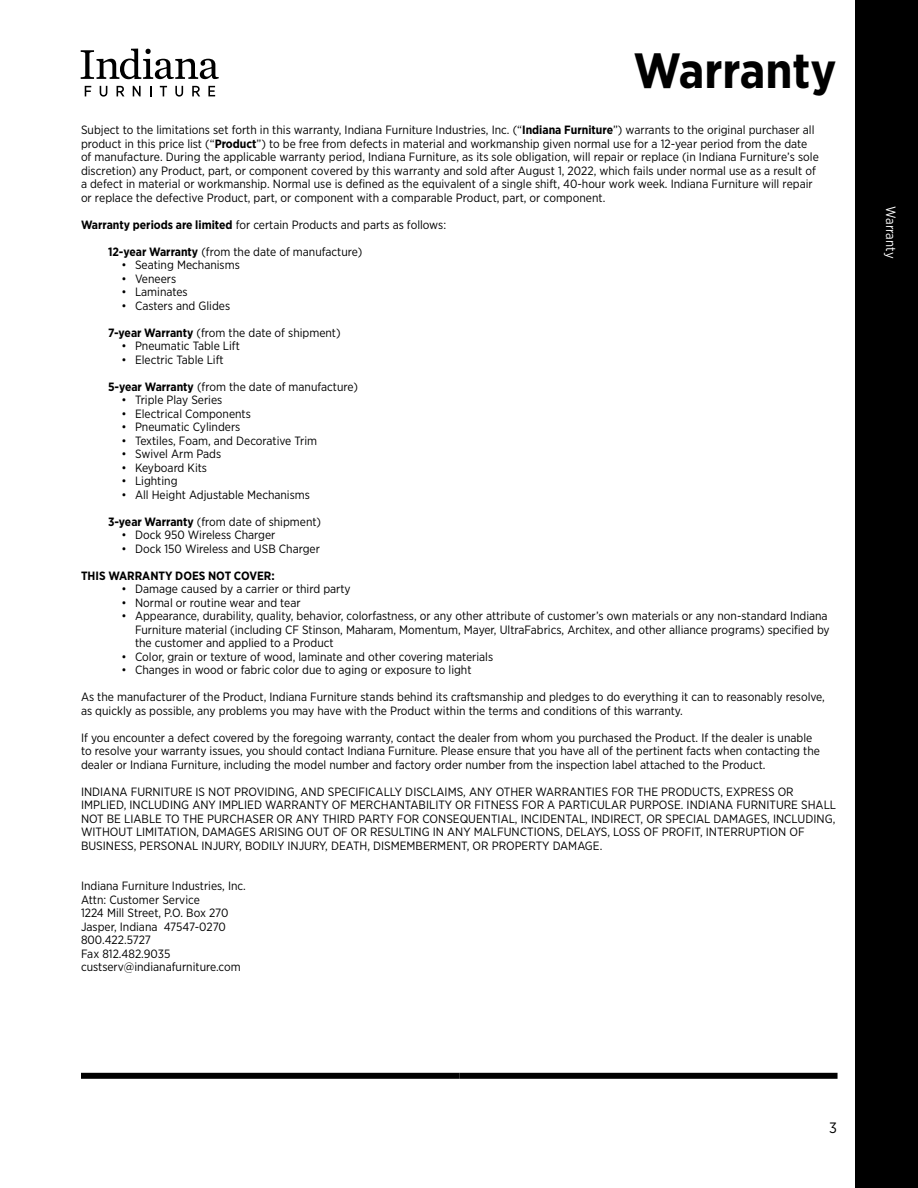
<style>
.page{position:relative;width:918px;height:1188px;background:#fff}
.page>*{position:absolute;margin:0;border:0;box-sizing:border-box;transform-origin:0 0}
.t1{font:700 49.5px "Gotham Narrow";color:#000}
.t2{font:15px "Gotham Narrow";color:#000}
.t3{font:13.5px "Gotham Narrow";color:#fff}
.t4{font:12px/13.5px "Gotham Narrow";color:#000}
.t5{font:700 12px "Gotham Narrow";color:#000}
.s1{font-weight:700}
</style>
<div class="page">
<div style="left:81px;top:1073px;width:378px;height:6px;background:#000"></div>
<div style="left:459px;top:1073px;width:379px;height:6px;background:#000"></div>
<svg style="left:81px;top:49px;width:138px;height:30px"></svg>
<svg style="left:85px;top:86px;width:6px;height:10px"></svg>
<svg style="left:100px;top:86px;width:7px;height:11px"></svg>
<svg style="left:117px;top:86px;width:7px;height:10px"></svg>
<svg style="left:133px;top:86px;width:8px;height:10px"></svg>
<svg style="left:160px;top:86px;width:7px;height:10px"></svg>
<svg style="left:175px;top:86px;width:8px;height:11px"></svg>
<svg style="left:192px;top:86px;width:8px;height:10px"></svg>
<svg style="left:208px;top:86px;width:7px;height:10px"></svg>
<div style="left:855px;top:0;width:63px;height:1188px;background:#000"></div>
<h1 class="t1" style="left:634px;top:39px;width:204px">Warranty</h1>
<p class="t4" style="left:81px;top:123px;width:739px">Subject to the limitations set forth in this warranty, Indiana Furniture Industries, Inc. (“<span class="s1">Indiana Furniture</span>”) warrants to the original purchaser all product in this price list (“<span class="s1">Product</span>”) to be free from defects in material and workmanship given normal use for a 12-year period from the date of manufacture. During the applicable warranty period, Indiana Furniture, as its sole obligation, will repair or replace (in Indiana Furniture’s sole discretion) any Product, part, or component covered by this warranty and sold after August 1, 2022, which fails under normal use as a result of a defect in material or workmanship. Normal use is defined as the equivalent of a single shift, 40-hour work week. Indiana Furniture will repair or replace the defective Product, part, or component with a comparable Product, part, or component.</p>
<p class="t4" style="left:81px;top:217px;width:367px"><span class="s1">Warranty periods are limited</span> for certain Products and parts as follows:</p>
<p class="t4" style="left:108px;top:245px;width:256px"><span class="s1">12-year Warranty</span> (from the date of manufacture)</p>
<p class="t4" style="left:122px;top:258px;width:120px">• Seating Mechanisms</p>
<p class="t4" style="left:122px;top:272px;width:56px">• Veneers</p>
<p class="t4" style="left:122px;top:285px;width:68px">• Laminates</p>
<p class="t4" style="left:122px;top:299px;width:110px">• Casters and Glides</p>
<p class="t4" style="left:108px;top:326px;width:234px"><span class="s1">7-year Warranty</span> (from the date of shipment)</p>
<p class="t4" style="left:122px;top:339px;width:120px">• Pneumatic Table Lift</p>
<p class="t4" style="left:122px;top:353px;width:104px">• Electric Table Lift</p>
<p class="t4" style="left:108px;top:380px;width:251px"><span class="s1">5-year Warranty</span> (from the date of manufacture)</p>
<p class="t4" style="left:122px;top:393px;width:102px">• Triple Play Series</p>
<p class="t4" style="left:122px;top:407px;width:131px">• Electrical Components</p>
<p class="t4" style="left:122px;top:420px;width:120px">• Pneumatic Cylinders</p>
<p class="t4" style="left:122px;top:434px;width:197px">• Textiles, Foam, and Decorative Trim</p>
<p class="t4" style="left:122px;top:447px;width:101px">• Swivel Arm Pads</p>
<p class="t4" style="left:122px;top:461px;width:87px">• Keyboard Kits</p>
<p class="t4" style="left:122px;top:474px;width:58px">• Lighting</p>
<p class="t4" style="left:122px;top:488px;width:190px">• All Height Adjustable Mechanisms</p>
<p class="t4" style="left:108px;top:515px;width:215px"><span class="s1">3-year Warranty</span> (from date of shipment)</p>
<p class="t4" style="left:122px;top:528px;width:155px">• Dock 950 Wireless Charger</p>
<p class="t4" style="left:122px;top:542px;width:200px">• Dock 150 Wireless and USB Charger</p>
<p class="t5" style="left:81px;top:568px;width:195px">THIS WARRANTY DOES NOT COVER:</p>
<p class="t4" style="left:122px;top:582px;width:231px">• Damage caused by a carrier or third party</p>
<p class="t4" style="left:122px;top:596px;width:181px">• Normal or routine wear and tear</p>
<p class="t4" style="left:135px;top:609px;width:696px;text-indent:-14px">• Appearance, durability, quality, behavior, colorfastness, or any other attribute of customer’s own materials or any non-standard Indiana<br>Furniture material (including CF Stinson, Maharam, Momentum, Mayer, UltraFabrics, Architex, and other alliance programs) specified by the customer and applied to a Product</p>
<p class="t4" style="left:122px;top:650px;width:373px">• Color, grain or texture of wood, laminate and other covering materials</p>
<p class="t4" style="left:122px;top:663px;width:352px">• Changes in wood or fabric color due to aging or exposure to light</p>
<p class="t4" style="left:81px;top:690px;width:745px">As the manufacturer of the Product, Indiana Furniture stands behind its craftsmanship and pledges to do everything it can to reasonably resolve, as quickly as possible, any problems you may have with the Product within the terms and conditions of this warranty.</p>
<p class="t4" style="left:81px;top:731px;width:741px">If you encounter a defect covered by the foregoing warranty, contact the dealer from whom you purchased the Product. If the dealer is unable to resolve your warranty issues, you should contact Indiana Furniture. Please ensure that you have all of the pertinent facts when contacting the dealer or Indiana Furniture, including the model number and factory order number from the inspection label attached to the Product.</p>
<p class="t4" style="left:81px;top:785px;width:757px">INDIANA FURNITURE IS NOT PROVIDING, AND SPECIFICALLY DISCLAIMS, ANY OTHER WARRANTIES FOR THE PRODUCTS, EXPRESS OR IMPLIED, INCLUDING ANY IMPLIED WARRANTY OF MERCHANTABILITY OR FITNESS FOR A PARTICULAR PURPOSE. INDIANA FURNITURE SHALL NOT BE LIABLE TO THE PURCHASER OR ANY THIRD PARTY FOR CONSEQUENTIAL, INCIDENTAL, INDIRECT, OR SPECIAL DAMAGES, INCLUDING, WITHOUT LIMITATION, DAMAGES ARISING OUT OF OR RESULTING IN ANY MALFUNCTIONS, DELAYS, LOSS OF PROFIT, INTERRUPTION OF BUSINESS, PERSONAL INJURY, BODILY INJURY, DEATH, DISMEMBERMENT, OR PROPERTY DAMAGE.</p>
<p class="t4" style="left:81px;top:879px;width:166px">Indiana Furniture Industries, Inc.<br>Attn: Customer Service<br>1224 Mill Street, P.O. Box 270<br>Jasper, Indiana 47547-0270<br>800.422.5727<br>Fax 812.482.9035 custserv@indianafurniture.com</p>
<p class="t3" style="left:899px;top:206px;width:54px;rotate:90deg">Warranty</p>
<p class="t2" style="left:829px;top:1118px;width:9px">3</p>
</div>
